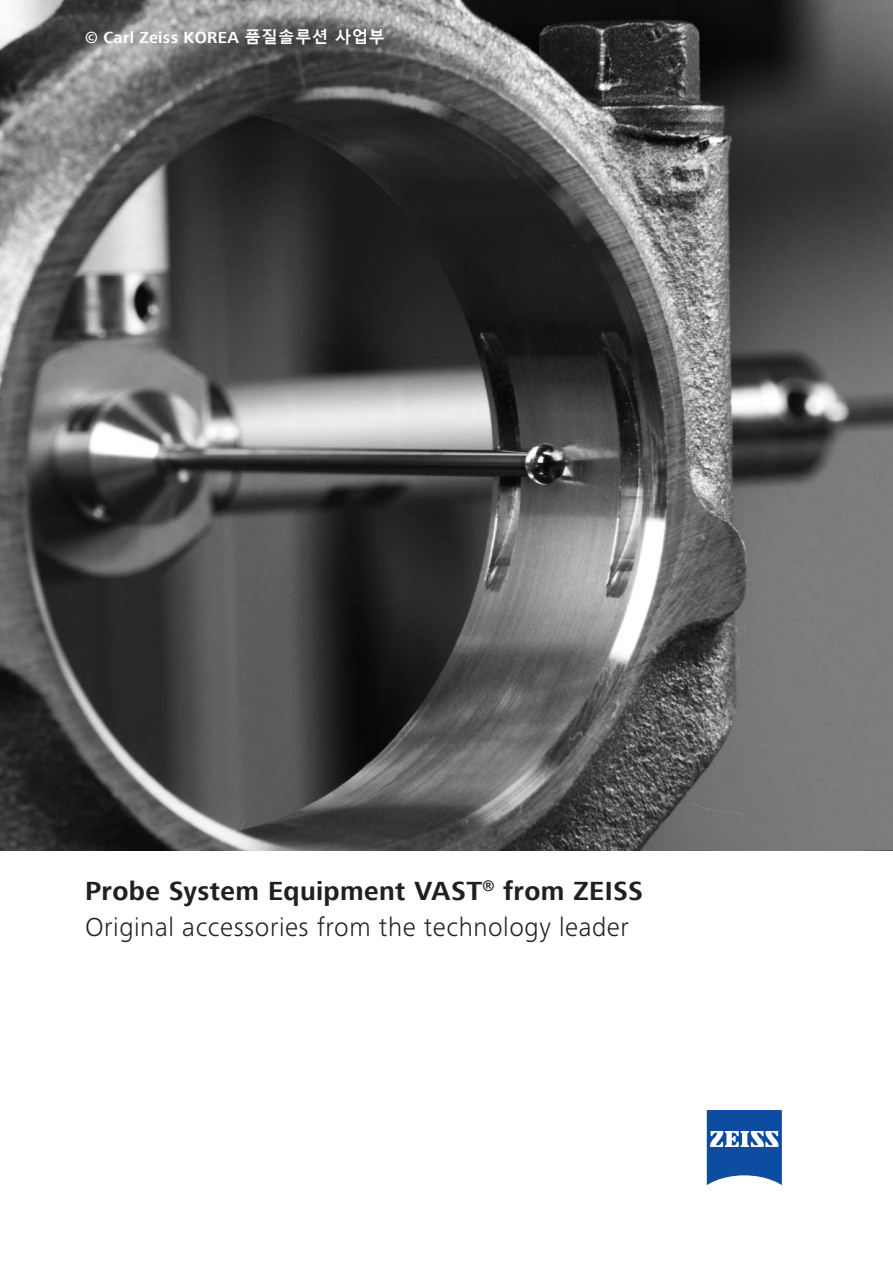
<style>
.page{position:relative;width:893px;height:1263px;background:#fff}
.page>*{position:absolute;margin:0;border:0;box-sizing:border-box;transform-origin:0 0}
.t1{font:300 27px "Zeiss Frutiger Next Pro";letter-spacing:.02em;color:#231f20}
.t2{font:700 27px "ZEISS Frutiger Next W1 G";letter-spacing:.015em;color:#231f20}
.t3{font:700 16.5px "ZEISS Frutiger Next W1 G";letter-spacing:.02em;color:#fff}
.s1{font-family:"Malgun Gothic"}
</style>
<div class="page">
<img style="left:0;top:0;width:893px;height:850px">
<svg style="left:707px;top:1110px;width:75px;height:75px"></svg>
<p class="t3" style="left:85px;top:28px;width:301px">© Carl Zeiss KOREA <span class="s1">품질솔루션 사업부</span></p>
<p class="t2" style="left:85px;top:875px;width:559px">Probe System Equipment VAST<sup>®</sup> from ZEISS</p>
<p class="t1" style="left:85px;top:911px;width:545px">Original accessories from the technology leader</p>
</div>
